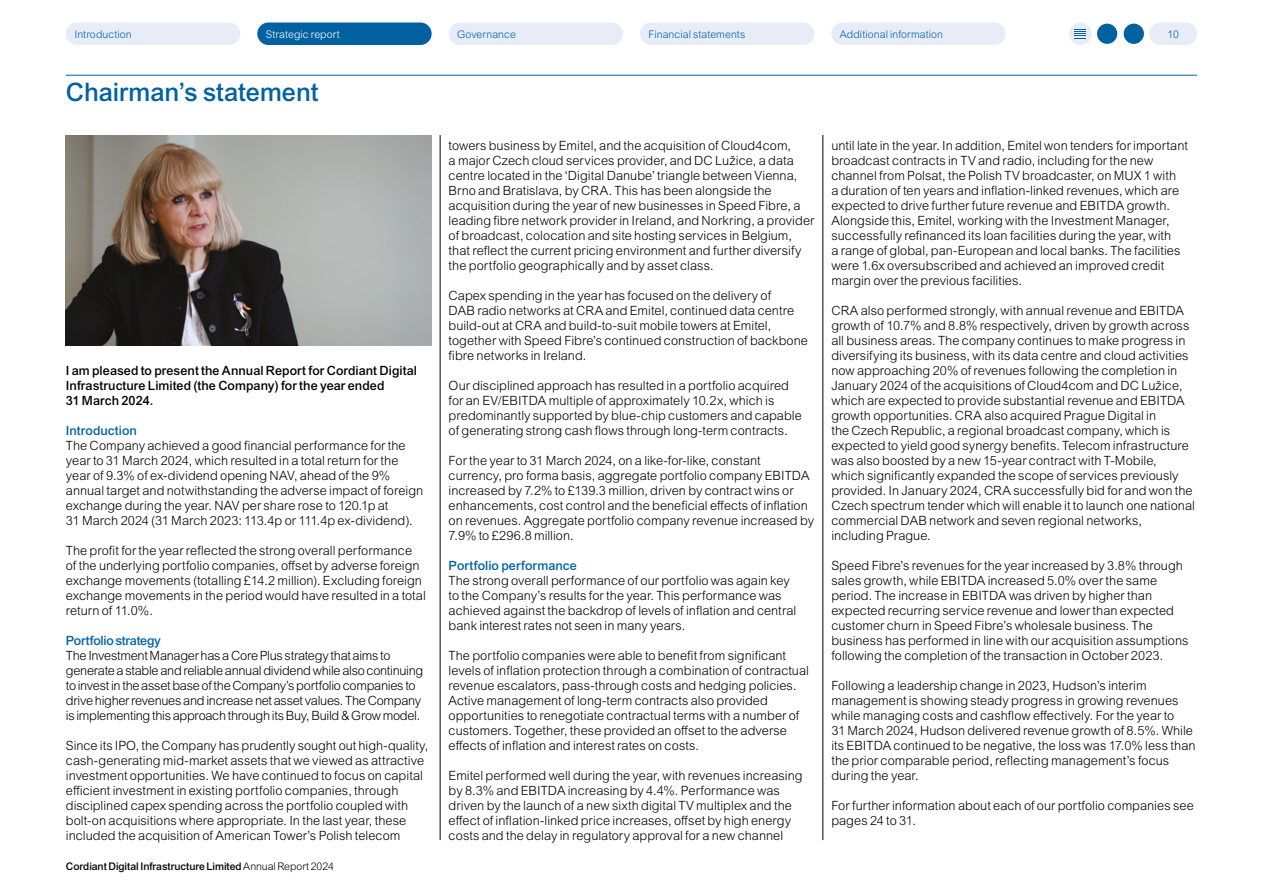
<style>
.page{position:relative;width:1263px;height:893px;background:#fff}
.page>*{position:absolute;margin:0;border:0;box-sizing:border-box;transform-origin:0 0}
.t1{font:500 25.5px "Arial MT Pro";color:#0061a1}
.t2{font:300 12.75px/15px "Arial MT Pro";letter-spacing:.005em;color:#000}
.t3{font:300 12.75px/15px "Arial MT Pro";letter-spacing:-.02em;color:#000}
.t4{font:500 12.75px/15px "Arial MT Pro";letter-spacing:.005em;color:#000}
.t5{font:500 12.75px "Arial MT Pro";letter-spacing:.005em;color:#0061a1}
.t6{font:500 12.75px "Arial MT Pro";letter-spacing:-.02em;color:#0061a1}
.t7{font:300 10.5px "Arial MT Pro";letter-spacing:.01em;color:#0061a1}
.t8{font:500 10.5px "Arial MT Pro";letter-spacing:-.005em;color:#000}
.t9{font:300 10.5px "Arial MT Pro";letter-spacing:.015em;color:#fff}
.s1{font-weight:300}
</style>
<div class="page">
<img style="left:66px;top:135px;width:366px;height:210px">
<hr style="left:440px;top:135px;width:1px;height:705px;background:#000">
<hr style="left:823px;top:135px;width:1px;height:705px;background:#000">
<hr style="left:66px;top:75px;width:1131px;height:1px;background:#0061a1">
<div style="left:1097px;top:24px;width:20px;height:20px;background:#0061a1;border-radius:50%"></div>
<div style="left:1124px;top:24px;width:20px;height:20px;background:#0061a1;border-radius:50%"></div>
<div style="left:1069px;top:23px;width:23px;height:22px;background:#e7ecf7;border-radius:50%"></div>
<svg style="left:1074px;top:29px;width:12px;height:10px"></svg>
<div style="left:257px;top:23px;width:175px;height:22px;background:#0061a1;border-radius:11px"></div>
<div style="left:449px;top:23px;width:174px;height:22px;background:#e7ecf7;border-radius:11px"></div>
<div style="left:640px;top:23px;width:174px;height:22px;background:#e7ecf7;border-radius:11px"></div>
<div style="left:1149px;top:23px;width:48px;height:22px;background:#e7ecf7;border-radius:11px"></div>
<div style="left:831px;top:23px;width:175px;height:22px;background:#e7ecf7;border-radius:11px"></div>
<div style="left:66px;top:23px;width:174px;height:22px;background:#e7ecf7;border-radius:11px"></div>
<p class="t7" style="left:74px;top:28px;width:59px">Introduction</p>
<p class="t9" style="left:266px;top:28px;width:76px">Strategic report</p>
<p class="t7" style="left:457px;top:28px;width:60px">Governance</p>
<p class="t7" style="left:648px;top:28px;width:98px">Financial statements</p>
<p class="t7" style="left:840px;top:28px;width:105px">Additional information</p>
<p class="t7" style="left:1167px;top:28px;width:13px">10</p>
<h1 class="t1" style="left:66px;top:77px;width:254px">Chairman’s statement</h1>
<p class="t4" style="left:66px;top:363px;width:353px">I am pleased to present the Annual Report for Cordiant Digital<br>Infrastructure Limited (the Company) for the year ended<br>31 March 2024.</p>
<p class="t5" style="left:66px;top:423px;width:73px">Introduction</p>
<p class="t2" style="left:66px;top:438px;width:359px">The Company achieved a good financial performance for the year to 31 March 2024, which resulted in a total return for the year of 9.3% of ex-dividend opening NAV, ahead of the 9% annual target and notwithstanding the adverse impact of foreign exchange during the year. NAV per share rose to 120.1p at<br>31 March 2024 (31 March 2023: 113.4p or 111.4p ex-dividend).</p>
<p class="t2" style="left:66px;top:543px;width:361px">The profit for the year reflected the strong overall performance of the underlying portfolio companies, offset by adverse foreign exchange movements (totalling £14.2 million). Excluding foreign exchange movements in the period would have resulted in a total return of 11.0%.</p>
<p class="t6" style="left:66px;top:633px;width:97px">Portfolio strategy</p>
<p class="t3" style="left:66px;top:648px;width:359px">The Investment Manager has a Core Plus strategy that aims to generate a stable and reliable annual dividend while also continuing to invest in the asset base of the Company’s portfolio companies to drive higher revenues and increase net asset values. The Company is implementing this approach through its Buy, Build &amp; Grow model.</p>
<p class="t2" style="left:66px;top:738px;width:364px">Since its IPO, the Company has prudently sought out high-quality, cash-generating mid-market assets that we viewed as attractive investment opportunities. We have continued to focus on capital efficient investment in existing portfolio companies, through disciplined capex spending across the portfolio coupled with bolt-on acquisitions where appropriate. In the last year, these included the acquisition of American Tower’s Polish telecom</p>
<p class="t8" style="left:66px;top:860px;width:269px">Cordiant Digital Infrastructure Limited <span class="s1">Annual Report 2024</span></p>
<p class="t2" style="left:449px;top:138px;width:367px">towers business by Emitel, and the acquisition of Cloud4com,<br>a major Czech cloud services provider, and DC Lužice, a data centre located in the ‘Digital Danube’ triangle between Vienna, Brno and Bratislava, by CRA. This has been alongside the acquisition during the year of new businesses in Speed Fibre, a leading fibre network provider in Ireland, and Norkring, a provider of broadcast, colocation and site hosting services in Belgium, that reflect the current pricing environment and further diversify the portfolio geographically and by asset class.</p>
<p class="t2" style="left:449px;top:288px;width:361px">Capex spending in the year has focused on the delivery of<br>DAB radio networks at CRA and Emitel, continued data centre build-out at CRA and build-to-suit mobile towers at Emitel, together with Speed Fibre’s continued construction of backbone fibre networks in Ireland.</p>
<p class="t2" style="left:449px;top:378px;width:355px">Our disciplined approach has resulted in a portfolio acquired for an EV/EBITDA multiple of approximately 10.2x, which is predominantly supported by blue-chip customers and capable of generating strong cash flows through long-term contracts.</p>
<p class="t2" style="left:449px;top:453px;width:367px">For the year to 31 March 2024, on a like-for-like, constant currency, pro forma basis, aggregate portfolio company EBITDA increased by 7.2% to £139.3 million, driven by contract wins or enhancements, cost control and the beneficial effects of inflation on revenues. Aggregate portfolio company revenue increased by 7.9% to £296.8 million.</p>
<p class="t5" style="left:449px;top:558px;width:130px">Portfolio performance</p>
<p class="t2" style="left:449px;top:573px;width:349px">The strong overall performance of our portfolio was again key to the Company’s results for the year. This performance was achieved against the backdrop of levels of inflation and central bank interest rates not seen in many years.</p>
<p class="t2" style="left:449px;top:648px;width:362px">The portfolio companies were able to benefit from significant levels of inflation protection through a combination of contractual revenue escalators, pass-through costs and hedging policies.<br>Active management of long-term contracts also provided opportunities to renegotiate contractual terms with a number of customers. Together, these provided an offset to the adverse effects of inflation and interest rates on costs.</p>
<p class="t2" style="left:449px;top:768px;width:355px">Emitel performed well during the year, with revenues increasing by 8.3% and EBITDA increasing by 4.4%. Performance was driven by the launch of a new sixth digital TV multiplex and the effect of inflation-linked price increases, offset by high energy costs and the delay in regulatory approval for a new channel</p>
<p class="t2" style="left:831px;top:138px;width:358px">until late in the year. In addition, Emitel won tenders for important broadcast contracts in TV and radio, including for the new channel from Polsat, the Polish TV broadcaster, on MUX 1 with<br>a duration of ten years and inflation-linked revenues, which are expected to drive further future revenue and EBITDA growth.<br>Alongside this, Emitel, working with the Investment Manager, successfully refinanced its loan facilities during the year, with<br>a range of global, pan-European and local banks. The facilities were 1.6x oversubscribed and achieved an improved credit margin over the previous facilities.</p>
<p class="t2" style="left:831px;top:303px;width:365px">CRA also performed strongly, with annual revenue and EBITDA growth of 10.7% and 8.8% respectively, driven by growth across all business areas. The company continues to make progress in diversifying its business, with its data centre and cloud activities now approaching 20% of revenues following the completion in January 2024 of the acquisitions of Cloud4com and DC Lužice, which are expected to provide substantial revenue and EBITDA growth opportunities. CRA also acquired Prague Digital in<br>the Czech Republic, a regional broadcast company, which is expected to yield good synergy benefits. Telecom infrastructure was also boosted by a new 15-year contract with T-Mobile,<br>which significantly expanded the scope of services previously provided. In January 2024, CRA successfully bid for and won the Czech spectrum tender which will enable it to launch one national commercial DAB network and seven regional networks, including Prague.</p>
<p class="t2" style="left:831px;top:558px;width:359px">Speed Fibre’s revenues for the year increased by 3.8% through sales growth, while EBITDA increased 5.0% over the same period. The increase in EBITDA was driven by higher than expected recurring service revenue and lower than expected customer churn in Speed Fibre’s wholesale business. The business has performed in line with our acquisition assumptions following the completion of the transaction in October 2023.</p>
<p class="t2" style="left:831px;top:678px;width:366px">Following a leadership change in 2023, Hudson’s interim management is showing steady progress in growing revenues while managing costs and cashflow effectively. For the year to<br>31 March 2024, Hudson delivered revenue growth of 8.5%. While its EBITDA continued to be negative, the loss was 17.0% less than the prior comparable period, reflecting management’s focus during the year.</p>
<p class="t2" style="left:831px;top:798px;width:364px">For further information about each of our portfolio companies see pages 24 to 31.</p>
</div>
